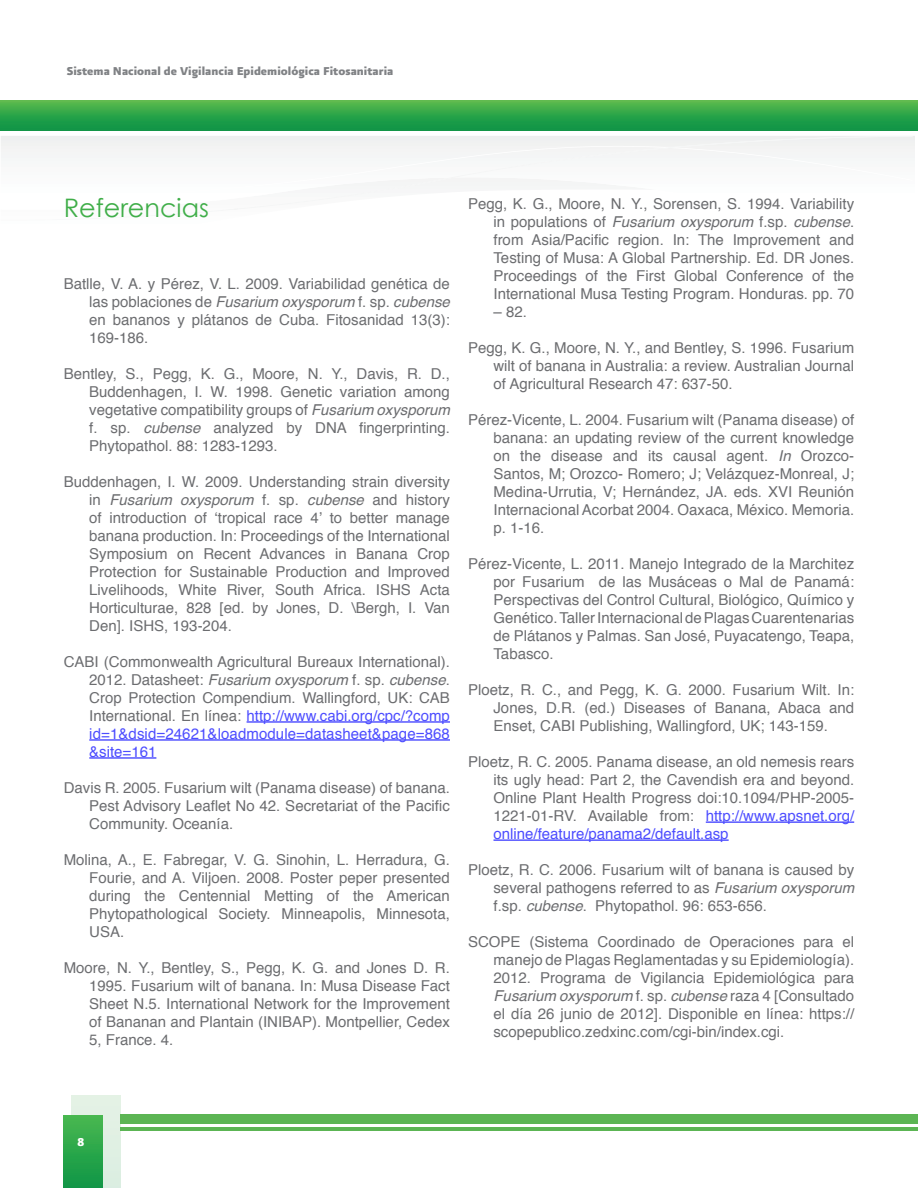
<style>
.page{position:relative;width:918px;height:1188px;background:#fff}
.page>*{position:absolute;margin:0;border:0;box-sizing:border-box;transform-origin:0 0}
.t1{font:25.5px "Century Gothic";color:#40ae49}
.List_Paragraph{font:15px/18px "Helvetica";color:#6c6d70;text-align:justify}
.t2{font:13.5px "Presidencia Fuerte";color:#808285}
.t3{font:13.5px "Presidencia Fuerte";color:#fff}
.s1{font-style:italic}
.s2{color:#4d4dff}
</style>
<div class="page">
<svg style="left:1px;top:136px;width:912px;height:74px"></svg>
<div style="left:0;top:100px;width:917px;height:30px;background:linear-gradient(to bottom,#59ba4c,#0a9346)"></div>
<div style="left:72px;top:1095px;width:49px;height:93px;background:#e2f1e4"></div>
<div style="left:64px;top:1115px;width:38px;height:73px;background:linear-gradient(to bottom,#49b850,#0e9646)"></div>
<div style="left:121px;top:1115px;width:797px;height:9px;background:#5cb554"></div>
<hr style="left:121px;top:1128px;width:797px;height:3px;background:#5cb554">
<hr style="left:247px;top:722px;width:203px;height:1px;background:#00f">
<hr style="left:89px;top:740px;width:361px;height:1px;background:#00f">
<hr style="left:89px;top:758px;width:67px;height:1px;background:#00f">
<hr style="left:706px;top:822px;width:148px;height:1px;background:#00f">
<hr style="left:493px;top:840px;width:236px;height:1px;background:#00f">
<p class="t2" style="left:67px;top:64px;width:328px">Sistema Nacional de Vigilancia Epidemiológica Fitosanitaria</p>
<p class="t1" style="left:64px;top:192px;width:147px">Referencias</p>
<p class="List_Paragraph" style="left:89px;top:275px;width:362px;text-indent:-26px">Batlle, V. A. y Pérez, V. L. 2009. Variabilidad genética de las poblaciones de <span class="s1">Fusarium oxysporum</span> f. sp. <span class="s1">cubense </span>en bananos y plátanos de Cuba. Fitosanidad 13(3):<br>169-186.</p>
<p class="List_Paragraph" style="left:89px;top:365px;width:362px;text-indent:-26px">Bentley, S., Pegg, K. G., Moore, N. Y., Davis, R. D., Buddenhagen, I. W. 1998. Genetic variation among vegetative compatibility groups of <span class="s1">Fusarium oxysporum </span>f. sp. <span class="s1">cubense</span> analyzed by DNA fingerprinting.<br>Phytopathol. 88: 1283-1293.</p>
<p class="List_Paragraph" style="left:89px;top:473px;width:362px;text-indent:-26px">Buddenhagen, I. W. 2009. Understanding strain diversity in <span class="s1">Fusarium oxysporum</span> f. sp. <span class="s1">cubense</span> and history of introduction of ‘tropical race 4’ to better manage banana production. In: Proceedings of the International Symposium on Recent Advances in Banana Crop Protection for Sustainable Production and Improved Livelihoods, White River, South Africa. ISHS Acta Horticulturae, 828 [ed. by Jones, D. \Bergh, I. Van Den]. ISHS, 193-204.</p>
<p class="List_Paragraph" style="left:89px;top:653px;width:362px;text-indent:-25px">CABI (Commonwealth Agricultural Bureaux International).<br>2012. Datasheet: <span class="s1">Fusarium oxysporum</span> f. sp. <span class="s1">cubense</span>.<br>Crop Protection Compendium. Wallingford, UK: CAB International. En línea: <span class="s2">http://www.cabi.org/cpc/?comp id=1&amp;dsid=24621&amp;loadmodule=datasheet&amp;page=868 &amp;site=161</span></p>
<p class="List_Paragraph" style="left:89px;top:779px;width:362px;text-indent:-26px">Davis R. 2005. Fusarium wilt (Panama disease) of banana.<br>Pest Advisory Leaflet No 42. Secretariat of the Pacific Community. Oceanía.</p>
<p class="List_Paragraph" style="left:89px;top:851px;width:362px;text-indent:-26px">Molina, A., E. Fabregar, V. G. Sinohin, L. Herradura, G.<br>Fourie, and A. Viljoen. 2008. Poster peper presented during the Centennial Metting of the American Phytopathological Society. Minneapolis, Minnesota, USA.</p>
<p class="List_Paragraph" style="left:89px;top:959px;width:362px;text-indent:-26px">Moore, N. Y., Bentley, S., Pegg, K. G. and Jones D. R.<br>1995. Fusarium wilt of banana. In: Musa Disease Fact Sheet N.5. International Network for the Improvement of Bananan and Plantain (INIBAP). Montpellier, Cedex 5, France. 4.</p>
<p class="List_Paragraph" style="left:493px;top:195px;width:362px;text-indent:-25px">Pegg, K. G., Moore, N. Y., Sorensen, S. 1994. Variability in populations of <span class="s1">Fusarium oxysporum</span> f.sp. <span class="s1">cubense</span>. from Asia/Pacific region. In: The Improvement and Testing of Musa: A Global Partnership. Ed. DR Jones.<br>Proceedings of the First Global Conference of the International Musa Testing Program. Honduras. pp. 70</p>
<p class="List_Paragraph" style="left:493px;top:303px;width:35px">– 82.</p>
<p class="List_Paragraph" style="left:493px;top:339px;width:362px;text-indent:-25px">Pegg, K. G., Moore, N. Y., and Bentley, S. 1996. Fusarium wilt of banana in Australia: a review. Australian Journal of Agricultural Research 47: 637-50.</p>
<p class="List_Paragraph" style="left:493px;top:411px;width:362px;text-indent:-25px">Pérez-Vicente, L. 2004. Fusarium wilt (Panama disease) of banana: an updating review of the current knowledge on the disease and its causal agent. <span class="s1">In</span> Orozco-Santos, M; Orozco- Romero; J; Velázquez-Monreal, J; Medina-Urrutia, V; Hernández, JA. eds. XVI Reunión Internacional Acorbat 2004. Oaxaca, México. Memoria. p. 1-16.</p>
<p class="List_Paragraph" style="left:493px;top:555px;width:362px;text-indent:-25px">Pérez-Vicente, L. 2011. Manejo Integrado de la Marchitez por Fusarium de las Musáceas o Mal de Panamá:<br>Perspectivas del Control Cultural, Biológico, Químico y Genético. Taller Internacional de Plagas Cuarentenarias de Plátanos y Palmas. San José, Puyacatengo, Teapa, Tabasco.</p>
<p class="List_Paragraph" style="left:493px;top:681px;width:362px;text-indent:-25px">Ploetz, R. C., and Pegg, K. G. 2000. Fusarium Wilt. In:<br>Jones, D.R. (ed.) Diseases of Banana, Abaca and Enset, CABI Publishing, Wallingford, UK; 143-159.</p>
<p class="List_Paragraph" style="left:493px;top:753px;width:362px;text-indent:-25px">Ploetz, R. C. 2005. Panama disease, an old nemesis rears its ugly head: Part 2, the Cavendish era and beyond.<br>Online Plant Health Progress doi:10.1094/PHP-2005- 1221-01-RV. Available from: <span class="s2">http://www.apsnet.org/ online/feature/panama2/default.asp</span></p>
<p class="List_Paragraph" style="left:493px;top:861px;width:362px;text-indent:-25px">Ploetz, R. C. 2006. Fusarium wilt of banana is caused by several pathogens referred to as <span class="s1">Fusarium oxysporum </span>f.sp. <span class="s1">cubense</span>. Phytopathol. 96: 653-656.</p>
<p class="List_Paragraph" style="left:493px;top:933px;width:362px;text-indent:-25px">SCOPE (Sistema Coordinado de Operaciones para el manejo de Plagas Reglamentadas y su Epidemiología).<br>2012. Programa de Vigilancia Epidemiológica para <span class="s1">Fusarium oxysporum</span> f. sp. <span class="s1">cubense</span> raza 4 [Consultado el día 26 junio de 2012]. Disponible en línea: https:// scopepublico.zedxinc.com/cgi-bin/index.cgi.</p>
<p class="t3" style="left:77px;top:1135px;width:9px">8</p>
</div>
